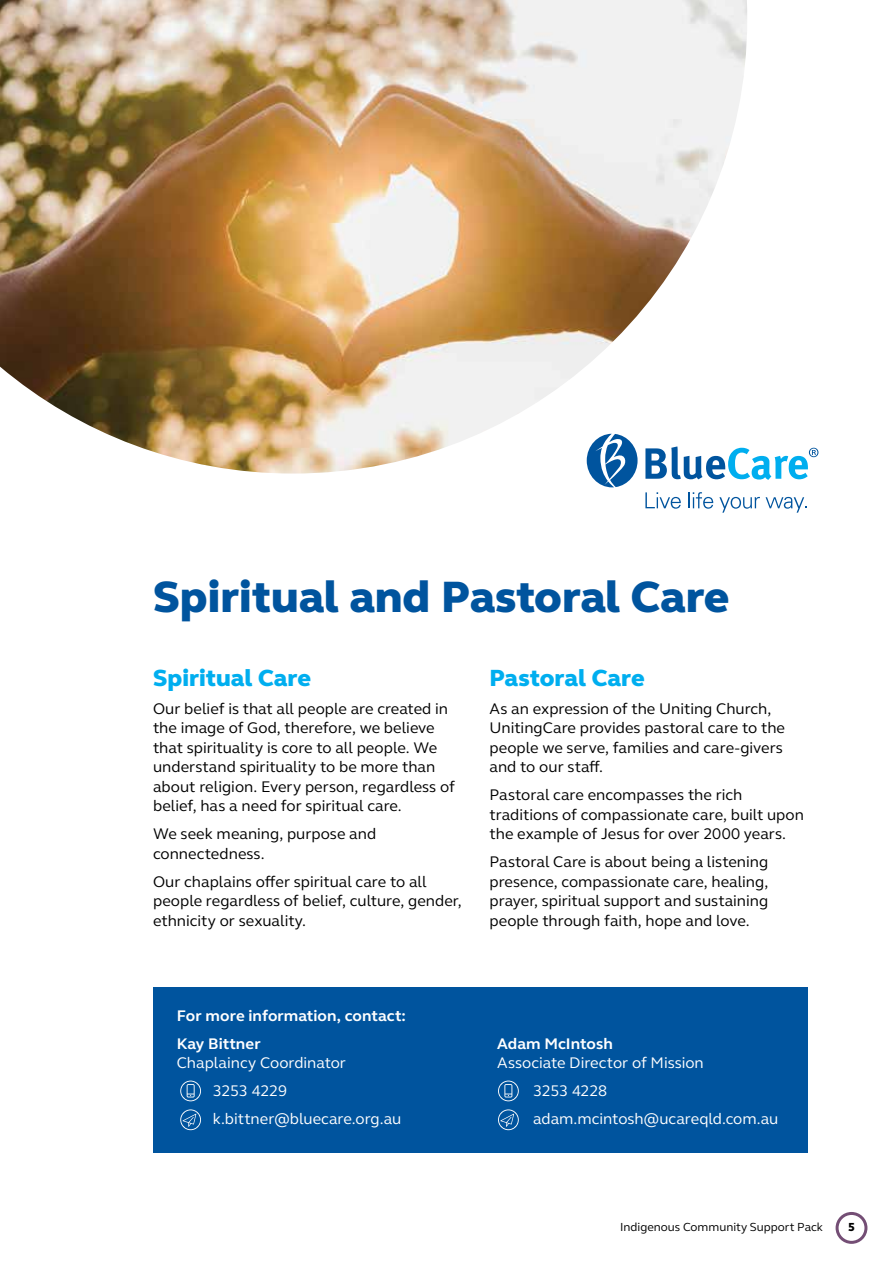
<style>
.page{position:relative;width:893px;height:1263px;background:#fff}
.page>*{position:absolute;margin:0;border:0;box-sizing:border-box;transform-origin:0 0}
.t1{font:800 45px "FS Elliot";color:#00549e}
.t2{font:800 24px "FS Elliot";color:#00aeef}
.t3{font:15.75px/19.5px "FS Elliot";color:#000}
.t4{font:15.75px/28px "FS Elliot";color:#fff}
.t5{font:700 15.75px/28px "FS Elliot";color:#fff}
.t6{font:12px "FS Elliot";color:#000}
.t7{font:800 12px "FS Elliot";color:#000}
</style>
<div class="page">
<img style="left:0;top:0;width:747px;height:474px">
<svg style="left:587px;top:434px;width:51px;height:53px"></svg>
<svg style="left:645px;top:446px;width:173px;height:34px"></svg>
<svg style="left:645px;top:492px;width:36px;height:17px"></svg>
<svg style="left:689px;top:492px;width:24px;height:17px"></svg>
<svg style="left:719px;top:497px;width:41px;height:16px"></svg>
<svg style="left:766px;top:497px;width:41px;height:16px"></svg>
<div style="left:153px;top:987px;width:655px;height:166px;background:#00549e"></div>
<svg style="left:180px;top:1080px;width:21px;height:21px"></svg>
<svg style="left:180px;top:1109px;width:21px;height:21px"></svg>
<svg style="left:498px;top:1080px;width:21px;height:21px"></svg>
<svg style="left:498px;top:1109px;width:21px;height:21px"></svg>
<div style="left:836px;top:1212px;width:31px;height:32px;border:3px solid #744e75;border-radius:50%"></div>
<h1 class="t1" style="left:153px;top:567px;width:578px">Spiritual and Pastoral Care</h1>
<h2 class="t2" style="left:153px;top:661px;width:159px">Spiritual Care</h2>
<p class="t3" style="left:153px;top:698px;width:303px">Our belief is that all people are created in the image of God, therefore, we believe that spirituality is core to all people. We understand spirituality to be more than about religion. Every person, regardless of belief, has a need for spiritual care.</p>
<p class="t3" style="left:153px;top:824px;width:225px">We seek meaning, purpose and connectedness.</p>
<p class="t3" style="left:153px;top:871px;width:310px">Our chaplains offer spiritual care to all people regardless of belief, culture, gender, ethnicity or sexuality.</p>
<h2 class="t2" style="left:489px;top:661px;width:157px">Pastoral Care</h2>
<p class="t3" style="left:489px;top:698px;width:297px">As an expression of the Uniting Church, UnitingCare provides pastoral care to the people we serve, families and care-givers and to our staff.</p>
<p class="t3" style="left:489px;top:785px;width:316px">Pastoral care encompasses the rich traditions of compassionate care, built upon the example of Jesus for over 2000 years.</p>
<p class="t3" style="left:489px;top:852px;width:280px;text-align:justify">Pastoral Care is about being a listening presence, compassionate care, healing, prayer, spiritual support and sustaining people through faith, hope and love.</p>
<p class="t5" style="left:177px;top:1001px;width:231px">For more information, contact:<br>Kay Bittner</p>
<p class="t4" style="left:213px;top:1048px;width:190px;text-indent:-36px">Chaplaincy Coordinator<br>3253 4229 k.bittner@bluecare.org.au</p>
<p class="t5" style="left:497px;top:1029px;width:117px">Adam McIntosh</p>
<p class="t4" style="left:533px;top:1048px;width:247px;text-indent:-36px">Associate Director of Mission<br>3253 4228 adam.mcintosh@ucareqld.com.au</p>
<p class="t6" style="left:620px;top:1219px;width:204px">Indigenous Community Support Pack</p>
<p class="t7" style="left:848px;top:1219px;width:8px">5</p>
</div>
